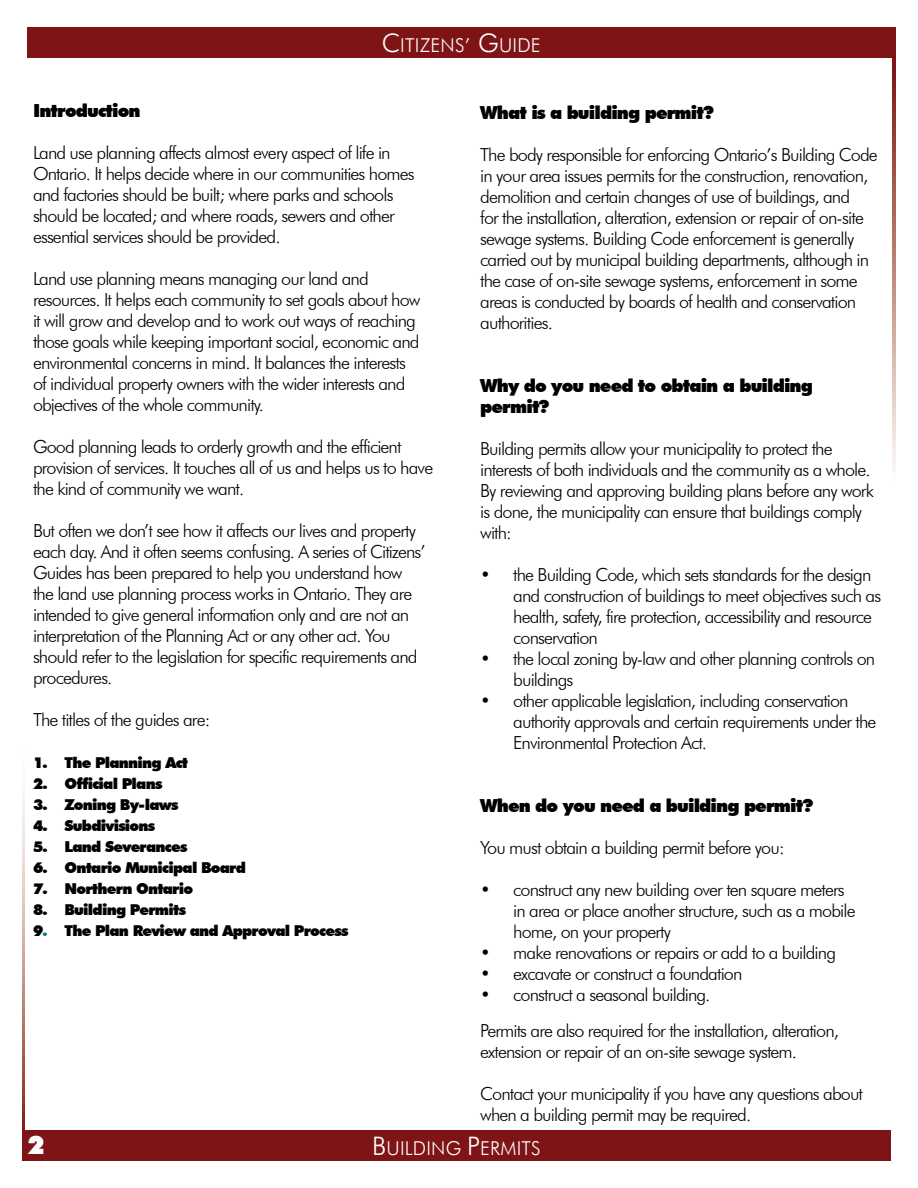
<style>
.page{position:relative;width:918px;height:1188px;background:#fff}
.page>*{position:absolute;margin:0;border:0;box-sizing:border-box;transform-origin:0 0}
.t1{font:900 25.5px "Futura BT";color:#fff}
.t2{font:300 19.2px "Futura BT";letter-spacing:.01em;color:#fff}
.t3{font:300 18px/21px "Futura BT";letter-spacing:-.05em;color:#000}
.t4{font:900 18px/21px "Futura BT";letter-spacing:-.05em;color:#000}
.t5{font:900 15px "Futura BT";letter-spacing:-.05em;color:#000}
.s1{font-size:25.5px}
.s2{color:#007e83}
</style>
<div class="page">
<svg style="left:22px;top:788px;width:3px;height:343px"></svg>
<div style="left:22px;top:1131px;width:869px;height:30px;background:#7f1417"></div>
<svg style="left:893px;top:57px;width:2px;height:412px"></svg>
<div style="left:27px;top:27px;width:869px;height:30px;background:#7f1417"></div>
<p class="t2" style="left:382px;top:33px;width:160px"><span class="s1">C</span>ITIZENS’ <span class="s1">G</span>UIDE</p>
<p class="t4" style="left:33px;top:100px;width:109px">Introduction</p>
<p class="t3" style="left:33px;top:142px;width:383px">Land use planning affects almost every aspect of life in Ontario. It helps decide where in our communities homes and factories should be built; where parks and schools should be located; and where roads, sewers and other essential services should be provided.</p>
<p class="t3" style="left:33px;top:268px;width:389px">Land use planning means managing our land and resources. It helps each community to set goals about how it will grow and develop and to work out ways of reaching those goals while keeping important social, economic and environmental concerns in mind. It balances the interests of individual property owners with the wider interests and objectives of the whole community.</p>
<p class="t3" style="left:33px;top:436px;width:402px">Good planning leads to orderly growth and the efficient provision of services. It touches all of us and helps us to have the kind of community we want.</p>
<p class="t3" style="left:33px;top:520px;width:394px">But often we don’t see how it affects our lives and property each day. And it often seems confusing. A series of Citizens’ Guides has been prepared to help you understand how the land use planning process works in Ontario. They are intended to give general information only and are not an interpretation of the Planning Act or any other act. You should refer to the legislation for specific requirements and procedures.</p>
<p class="t3" style="left:33px;top:709px;width:179px">The titles of the guides are:</p>
<p class="t5" style="left:33px;top:753px;width:157px">1. The Planning Act</p>
<p class="t5" style="left:33px;top:774px;width:131px">2. Official Plans</p>
<p class="t5" style="left:33px;top:795px;width:147px">3. Zoning By-laws</p>
<p class="t5" style="left:33px;top:816px;width:124px">4. Subdivisions</p>
<p class="t5" style="left:33px;top:837px;width:156px">5. Land Severances</p>
<p class="t5" style="left:33px;top:858px;width:214px">6. Ontario Municipal Board</p>
<p class="t5" style="left:33px;top:879px;width:162px">7. Northern Ontario</p>
<p class="t5" style="left:33px;top:900px;width:155px">8. Building Permits</p>
<p class="t5" style="left:33px;top:921px;width:317px">9<span class="s2">.</span> The Plan Review and Approval Process</p>
<p class="t4" style="left:480px;top:102px;width:235px">What is a building permit?</p>
<p class="t3" style="left:480px;top:144px;width:399px">The body responsible for enforcing Ontario’s Building Code in your area issues permits for the construction, renovation, demolition and certain changes of use of buildings, and<br>for the installation, alteration, extension or repair of on-site sewage systems. Building Code enforcement is generally carried out by municipal building departments, although in the case of on-site sewage systems, enforcement in some areas is conducted by boards of health and conservation authorities.</p>
<p class="t4" style="left:480px;top:375px;width:334px">Why do you need to obtain a building permit?</p>
<p class="t3" style="left:480px;top:438px;width:395px">Building permits allow your municipality to protect the interests of both individuals and the community as a whole.<br>By reviewing and approving building plans before any work is done, the municipality can ensure that buildings comply with:</p>
<p class="t3" style="left:513px;top:564px;width:370px;text-indent:-33px">• the Building Code, which sets standards for the design and construction of buildings to meet objectives such as health, safety, fire protection, accessibility and resource conservation</p>
<p class="t3" style="left:513px;top:648px;width:364px;text-indent:-33px">• the local zoning by-law and other planning controls on buildings</p>
<p class="t3" style="left:513px;top:690px;width:365px;text-indent:-33px">• other applicable legislation, including conservation authority approvals and certain requirements under the<br>Environmental Protection Act.</p>
<p class="t4" style="left:480px;top:795px;width:335px">When do you need a building permit?</p>
<p class="t3" style="left:480px;top:837px;width:306px">You must obtain a building permit before you:</p>
<p class="t3" style="left:513px;top:879px;width:344px;text-indent:-33px">• construct any new building over ten square meters in area or place another structure, such as a mobile home, on your property</p>
<p class="t3" style="left:480px;top:942px;width:357px">• make renovations or repairs or add to a building</p>
<p class="t3" style="left:480px;top:963px;width:264px">• excavate or construct a foundation</p>
<p class="t3" style="left:480px;top:976px;width:360px;line-height:36px">• construct a seasonal building.<br>Permits are also required for the installation, alteration,</p>
<p class="t3" style="left:480px;top:1041px;width:318px">extension or repair of an on-site sewage system.</p>
<p class="t3" style="left:480px;top:1083px;width:384px">Contact your municipality if you have any questions about when a building permit may be required.</p>
<h1 class="t1" style="left:27px;top:1130px;width:19px">2</h1>
<p class="t2" style="left:372px;top:1137px;width:170px"><span class="s1">B</span>UILDING <span class="s1">P</span>ERMITS</p>
</div>
